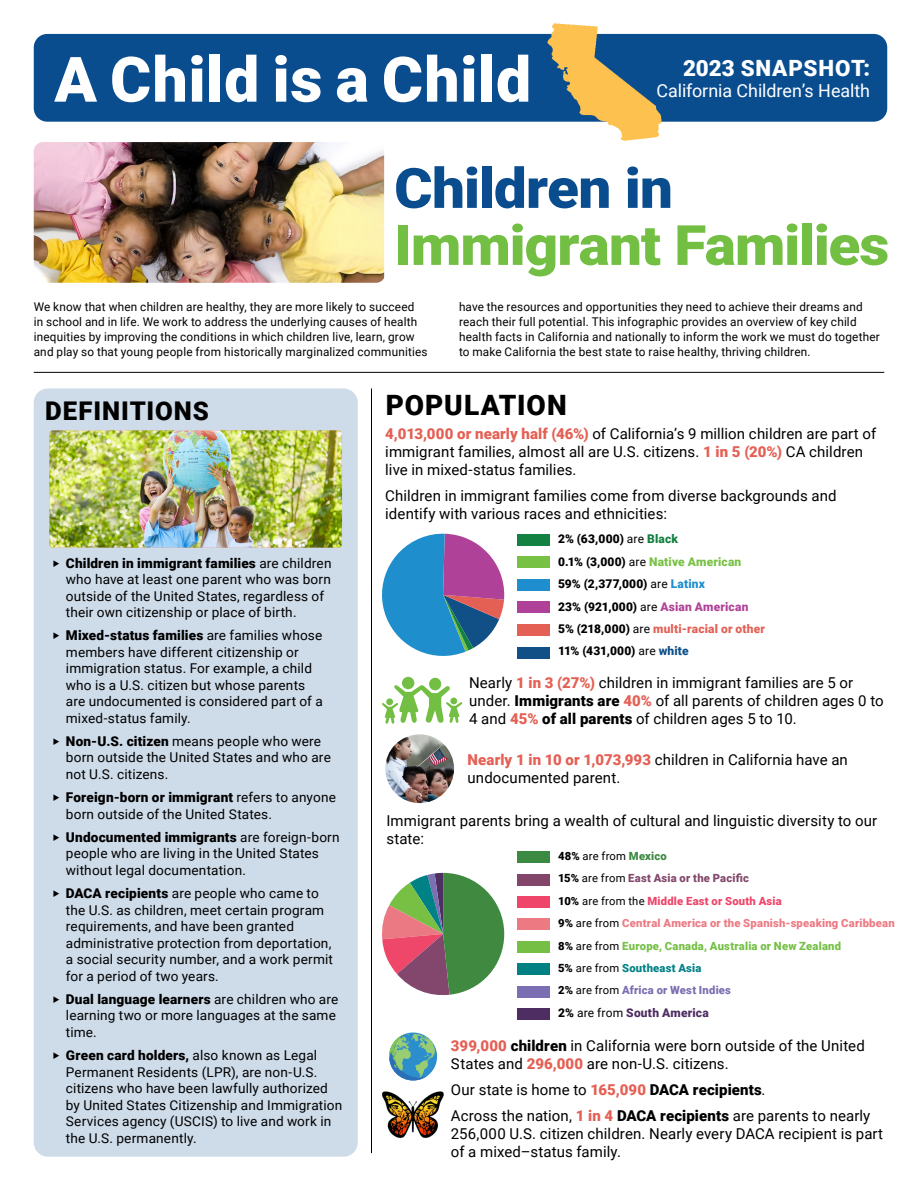
<style>
.page{position:relative;width:918px;height:1188px;background:#fff}
.page>*{position:absolute;margin:0;border:0;box-sizing:border-box;transform-origin:0 0}
.t1{font:900 62.7px "Roboto";letter-spacing:.01em;color:#fff}
.t2{font:900 55.5px "Roboto";letter-spacing:-.02em;color:#72bf44;scale:1.05 1}
.t3{font:900 55.5px "Roboto";letter-spacing:-.015em;color:#0a4d8f;scale:1.05 1}
.t4{font:900 28.05px "Roboto";letter-spacing:.035em;color:#000}
.t5{font:900 25.8px "Roboto";letter-spacing:.035em;color:#000}
.t6{font:900 22.35px "Roboto";letter-spacing:.03em;color:#fff}
.t7{font:17.85px "Roboto";letter-spacing:-.005em;color:#fff}
.t8{font:15px/18px "Roboto";letter-spacing:.005em;color:#000}
.t9{font:13.5px/16.5px "Roboto";letter-spacing:.01em;color:#000}
.t10{font:12px/15px "Roboto";letter-spacing:.015em;color:#000}
.t11{font:900 12px/22.4px "Roboto";letter-spacing:.015em;color:#000}
.t12{font:900 12px "Roboto";letter-spacing:.015em;color:#4e2e62}
.t13{font:11.25px/22.4px "Roboto";letter-spacing:.015em;color:#000}
.s1{font-weight:900;color:#e46054}
.s2{font-weight:400}
.s3{color:#138141}
.s4{color:#77c144}
.s5{color:#1e8ece}
.s6{color:#b04198}
.s7{color:#e46055}
.s8{color:#0e4f87}
.s9{font-weight:900}
.s10{font-weight:900;color:#3c8941}
.s11{font-weight:900;color:#83476b}
.s12{font-weight:900;color:#ef456a}
.s13{font-weight:900;color:#ed7a83}
.s14{font-weight:900;color:#75c045}
.s15{font-weight:900;color:#028185}
.s16{font-weight:900;color:#7c6eb2}
.s17{color:#000}
.s18{font-weight:400;color:#000}
</style>
<div class="page">
<div style="left:34px;top:34px;width:853px;height:88px;background:#0a4d8f;border-radius:14px"></div>
<hr style="left:34px;top:372px;width:850px;height:1px;background:#000">
<img style="left:545px;top:23px;width:117px;height:118px">
<img style="left:34px;top:142px;width:350px;height:141px">
<hr style="left:371px;top:388px;width:1px;height:765px;background:#000">
<div style="left:34px;top:388px;width:324px;height:769px;background:#cedbe9;border-radius:14px"></div>
<img style="left:49px;top:430px;width:293px;height:118px">
<img style="left:385px;top:734px;width:69px;height:69px;border-radius:34px">
<img style="left:382px;top:1091px;width:62px;height:47px">
<svg style="left:389px;top:1033px;width:48px;height:47px"></svg>
<svg style="left:382px;top:534px;width:123px;height:122px"></svg>
<div style="left:517px;top:534px;width:33px;height:12px;background:#138141"></div>
<div style="left:517px;top:557px;width:33px;height:11px;background:#77c144"></div>
<div style="left:517px;top:579px;width:33px;height:12px;background:#1e8ece"></div>
<div style="left:517px;top:601px;width:33px;height:12px;background:#b04198"></div>
<div style="left:517px;top:624px;width:33px;height:12px;background:#e46055"></div>
<div style="left:517px;top:647px;width:33px;height:12px;background:#115087"></div>
<div style="left:517px;top:851px;width:33px;height:12px;background:#3c8941"></div>
<div style="left:517px;top:874px;width:33px;height:12px;background:#81466a"></div>
<div style="left:517px;top:896px;width:33px;height:12px;background:#ef456a"></div>
<div style="left:517px;top:919px;width:33px;height:11px;background:#ed7a83"></div>
<div style="left:517px;top:941px;width:33px;height:12px;background:#75c044"></div>
<div style="left:517px;top:963px;width:33px;height:12px;background:#028185"></div>
<div style="left:517px;top:986px;width:33px;height:11px;background:#7c6eb2"></div>
<div style="left:517px;top:1008px;width:33px;height:12px;background:#4e2e62"></div>
<svg style="left:382px;top:873px;width:122px;height:122px"></svg>
<div style="left:429px;top:678px;width:12px;height:12px;background:#72bf44;border-radius:50%"></div>
<div style="left:402px;top:677px;width:12px;height:12px;background:#72bf44;border-radius:50%"></div>
<svg style="left:382px;top:685px;width:81px;height:39px"></svg>
<div style="left:386px;top:698px;width:7px;height:7px;background:#72bf44;border-radius:50%"></div>
<h1 class="t1" style="left:54px;top:35px;width:478px">A Child is a Child</h1>
<h3 class="t6" style="left:683px;top:52px;width:188px">2023 SNAPSHOT:</h3>
<h3 class="t7" style="left:657px;top:78px;width:215px">California Children’s Health</h3>
<h2 class="t3" style="left:394px;top:149px;width:267px">Children in</h2>
<h2 class="t2" style="left:394px;top:206px;width:473px">Immigrant Families</h2>
<p class="t10" style="left:34px;top:299px;width:395px">We know that when children are healthy, they are more likely to succeed<br>in school and in life. We work to address the underlying causes of health inequities by improving the conditions in which children live, learn, grow and play so that young people from historically marginalized communities</p>
<p class="t10" style="left:459px;top:299px;width:422px">have the resources and opportunities they need to achieve their dreams and reach their full potential. This infographic provides an overview of key child health facts in California and nationally to inform the work we must do together to make California the best state to raise healthy, thriving children.</p>
<h3 class="t5" style="left:45px;top:392px;width:165px">DEFINITIONS</h3>
<h3 class="t4" style="left:386px;top:386px;width:183px">POPULATION</h3>
<p class="t8" style="left:385px;top:424px;width:492px"><span class="s1">4,013,000 or nearly half (46%)</span> of California’s 9 million children are part of immigrant families, almost all are U.S. citizens. <span class="s1">1 in 5 (20%)</span> CA children live in mixed-status families.</p>
<p class="t8" style="left:385px;top:486px;width:453px">Children in immigrant families come from diverse backgrounds and identify with various races and ethnicities:</p>
<p class="t11" style="left:558px;top:528px;width:209px">2% (63,000) <span class="s2">are</span> <span class="s3">Black<br></span>0.1% (3,000) <span class="s2">are</span> <span class="s4">Native American<br></span>59% (2,377,000) <span class="s2">are</span> <span class="s5">Latinx<br></span>23% (921,000) <span class="s2">are</span> <span class="s6">Asian American<br></span>5% (218,000) <span class="s2">are</span> <span class="s7">multi-racial or other<br></span>11% (431,000) <span class="s2">are</span> <span class="s8">white</span></p>
<p class="t9" style="left:66px;top:554px;width:267px;text-indent:-13px">‣ <span class="s9">Children in immigrant families</span> are children who have at least one parent who was born outside of the United States, regardless of their own citizenship or place of birth.</p>
<p class="t9" style="left:66px;top:627px;width:258px;text-indent:-13px">‣ <span class="s9">Mixed-status families</span> are families whose members have different citizenship or immigration status. For example, a child who is a U.S. citizen but whose parents are undocumented is considered part of a mixed-status family.</p>
<p class="t9" style="left:66px;top:732px;width:267px;text-indent:-13px">‣ <span class="s9">Non-U.S. citizen</span> means people who were born outside the United States and who are not U.S. citizens.</p>
<p class="t9" style="left:66px;top:789px;width:272px;text-indent:-13px">‣ <span class="s9">Foreign-born or immigrant</span> refers to anyone born outside of the United States.</p>
<p class="t9" style="left:66px;top:828px;width:275px;text-indent:-13px">‣ <span class="s9">Undocumented immigrants</span> are foreign-born people who are living in the United States without legal documentation.</p>
<p class="t9" style="left:66px;top:885px;width:269px;text-indent:-13px">‣ <span class="s9">DACA recipients</span> are people who came to the U.S. as children, meet certain program requirements, and have been granted administrative protection from deportation, a social security number, and a work permit for a period of two years.</p>
<p class="t9" style="left:66px;top:990px;width:274px;text-indent:-13px">‣ <span class="s9">Dual language learners</span> are children who are learning two or more languages at the same time.</p>
<p class="t9" style="left:66px;top:1047px;width:278px;text-indent:-13px">‣ <span class="s9">Green card holders,</span> also known as Legal Permanent Residents (LPR), are non-U.S. citizens who have been lawfully authorized by United States Citizenship and Immigration Services agency (USCIS) to live and work in the U.S. permanently.</p>
<p class="t8" style="left:451px;top:1036px;width:415px"><span class="s1">399,000</span> <span class="s9">children</span> in California were born outside of the United<br>States and <span class="s1">296,000</span> are non-U.S. citizens.</p>
<p class="t8" style="left:469px;top:673px;width:416px">Nearly <span class="s1">1 in 3 (27%)</span> children in immigrant families are 5 or under. <span class="s9">Immigrants are</span> <span class="s1">40%</span> of all parents of children ages 0 to<br>4 and <span class="s1">45%</span> <span class="s9">of all parents</span> of children ages 5 to 10.</p>
<p class="t8" style="left:468px;top:750px;width:382px"><span class="s1">Nearly 1 in 10 or 1,073,993</span> children in California have an undocumented parent.</p>
<p class="t8" style="left:386px;top:811px;width:492px">Immigrant parents bring a wealth of cultural and linguistic diversity to our state:</p>
<p class="t13" style="left:558px;top:844px;width:338px"><span class="s9">48%</span> are from <span class="s10">Mexico<br></span><span class="s9">15%</span> are from <span class="s11">East Asia or the Pacific<br></span><span class="s9">10%</span> are from the <span class="s12">Middle East or South Asia<br></span><span class="s9">9%</span> are from <span class="s13">Central America or the Spanish-speaking Caribbean </span><span class="s9">8%</span> are from <span class="s14">Europe, Canada, Australia or New Zealand<br></span><span class="s9">5%</span> are from <span class="s15">Southeast Asia<br></span><span class="s9">2%</span> are from <span class="s16">Africa or West Indies</span></p>
<p class="t12" style="left:558px;top:1004px;width:152px"><span class="s17">2%</span> <span class="s18">are from</span> South America</p>
<p class="t8" style="left:451px;top:1076px;width:421px;line-height:26.1px">Our state is home to <span class="s1">165,090</span> <span class="s9">DACA recipients</span>.<br>Across the nation, <span class="s1">1 in 4</span> <span class="s9">DACA recipients</span> are parents to nearly</p>
<p class="t8" style="left:451px;top:1124px;width:434px">256,000 U.S. citizen children. Nearly every DACA recipient is part of a mixed–status family.</p>
</div>
